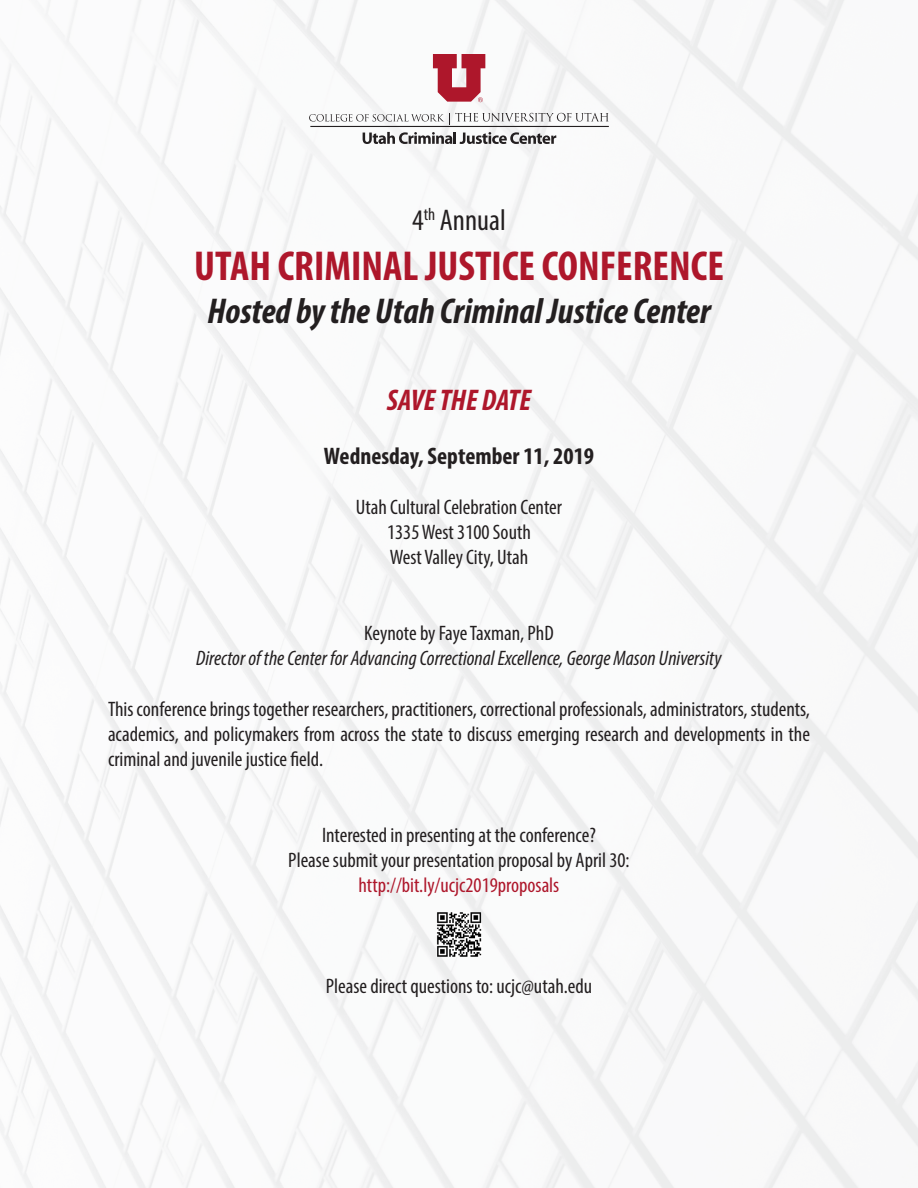
<style>
.page{position:relative;width:918px;height:1188px;background:#fff}
.page>*{position:absolute;margin:0;border:0;box-sizing:border-box;transform-origin:0 0}
.t1{font:700 condensed 42px "Myriad Pro";color:#ae172b}
.t2{font:italic 700 condensed 36px "Myriad Pro";color:#231f20}
.t3{font:italic 700 condensed 30px "Myriad Pro";color:#ae172b}
.t4{font:condensed 30px "Myriad Pro";color:#231f20}
.t5{font:700 condensed 24px "Myriad Pro";color:#231f20}
.t6{font:condensed 21px/25.2px "Myriad Pro";color:#231f20;text-align:justify}
.t7{font:italic condensed 21px "Myriad Pro";color:#231f20}
.t8{font:condensed 21px "Myriad Pro";color:#ae172b}
</style>
<div class="page">
<img style="left:0;top:0;width:918px;height:1188px">
<svg style="left:363px;top:132px;width:193px;height:12px"></svg>
<svg style="left:309px;top:113px;width:300px;height:11px"></svg>
<hr style="left:310px;top:126px;width:299px;height:1px;background:#231f20">
<svg style="left:433px;top:54px;width:52px;height:48px"></svg>
<img style="left:437px;top:912px;width:44px;height:45px">
<p class="t4" style="left:412px;top:201px;width:95px">4<sup>th</sup> Annual</p>
<p class="t1" style="left:194px;top:240px;width:531px">UTAH CRIMINAL JUSTICE CONFERENCE</p>
<p class="t2" style="left:207px;top:289px;width:505px">Hosted by the Utah Criminal Justice Center</p>
<p class="t3" style="left:387px;top:381px;width:146px">SAVE THE DATE</p>
<p class="t5" style="left:324px;top:441px;width:272px">Wednesday, September 11, 2019</p>
<p class="t6" style="left:356px;top:494px;width:208px">Utah Cultural Celebration Center</p>
<p class="t6" style="left:387px;top:519px;width:145px">1335 West 3100 South</p>
<p class="t6" style="left:390px;top:545px;width:140px">West Valley City, Utah</p>
<p class="t6" style="left:364px;top:620px;width:191px">Keynote by Faye Taxman, PhD</p>
<p class="t7" style="left:196px;top:645px;width:527px">Director of the Center for Advancing Correctional Excellence, George Mason University</p>
<p class="t6" style="left:108px;top:696px;width:704px">This conference brings together researchers, practitioners, correctional professionals, administrators, students, academics, and policymakers from across the state to discuss emerging research and developments in the criminal and juvenile justice field.</p>
<p class="t6" style="left:322px;top:822px;width:275px">Interested in presenting at the conference?</p>
<p class="t6" style="left:288px;top:847px;width:343px">Please submit your presentation proposal by April 30:</p>
<p class="t8" style="left:359px;top:872px;width:202px">http://bit.ly/ucjc2019proposals</p>
<p class="t6" style="left:326px;top:973px;width:268px">Please direct questions to: ucjc@utah.edu</p>
</div>
